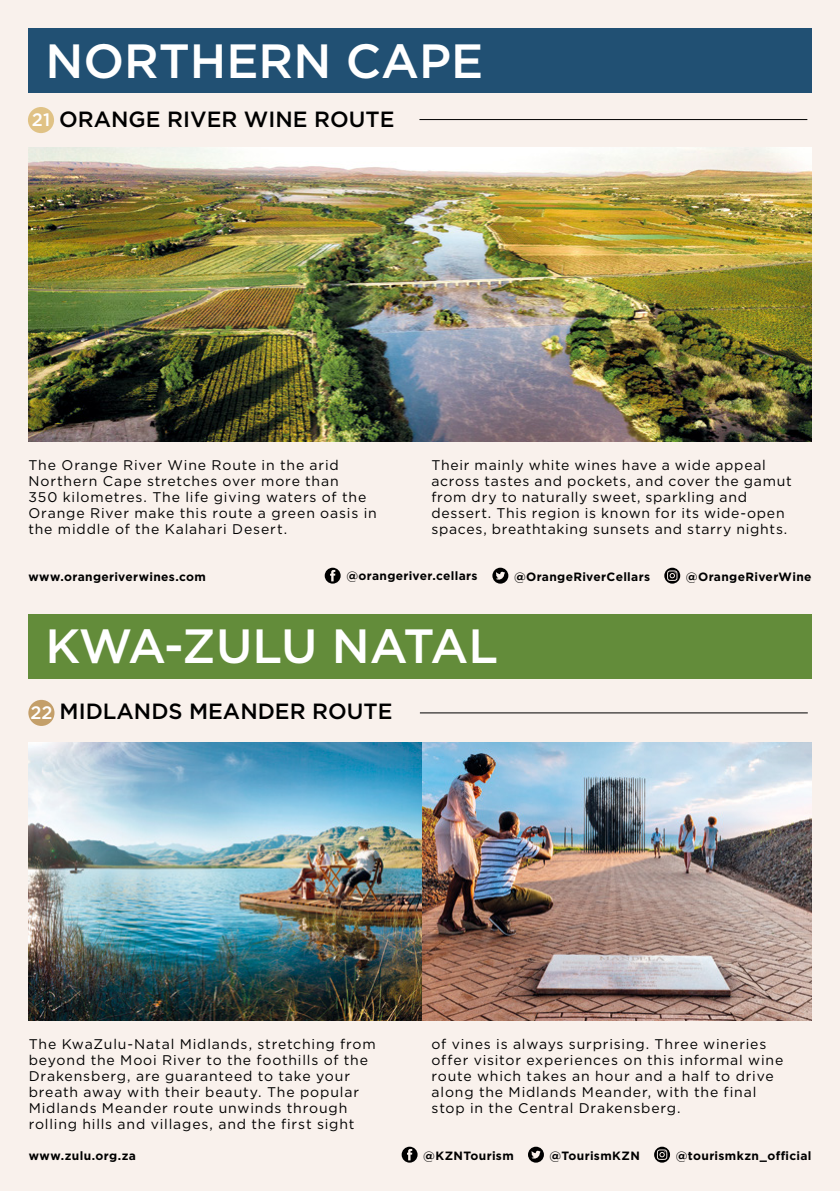
<style>
.page{position:relative;width:840px;height:1191px;background:#fff}
.page>*{position:absolute;margin:0;border:0;box-sizing:border-box;transform-origin:0 0}
.t1{font:500 48px "Gotham HTF";letter-spacing:-.02em;color:#fff}
.t2{font:500 48px "Gotham HTF";color:#fff}
.t3{font:500 22px "Gotham HTF";color:#000}
.t4{font:14px/16px "Gotham HTF";letter-spacing:.055em;color:#000}
.t5{font:700 12px "Gotham HTF";letter-spacing:.03em;color:#000}
.s1{font-size:18px;color:#fff}
</style>
<div class="page">
<div style="left:0;top:0;width:839px;height:1191px;background:#f9f1ec"></div>
<div style="left:28px;top:614px;width:783px;height:65px;background:#638c3a"></div>
<div style="left:28px;top:28px;width:783px;height:64px;background:#215073"></div>
<div style="left:28px;top:107px;width:26px;height:26px;background:#e0c285;border-radius:50%"></div>
<hr style="left:419px;top:119px;width:387px;height:1px;background:#000">
<img style="left:29px;top:147px;width:782px;height:294px">
<svg style="left:492px;top:567px;width:16px;height:16px"></svg>
<svg style="left:664px;top:567px;width:16px;height:16px"></svg>
<svg style="left:324px;top:567px;width:16px;height:16px"></svg>
<div style="left:28px;top:700px;width:26px;height:26px;background:#c49f69;border-radius:50%"></div>
<hr style="left:419px;top:712px;width:388px;height:1px;background:#000">
<img style="left:29px;top:743px;width:782px;height:277px">
<svg style="left:528px;top:1146px;width:15px;height:16px"></svg>
<svg style="left:654px;top:1146px;width:15px;height:16px"></svg>
<svg style="left:401px;top:1146px;width:16px;height:16px"></svg>
<h1 class="t2" style="left:45px;top:34px;width:439px">NORTHERN CAPE</h1>
<h2 class="t3" style="left:32px;top:107px;width:364px"><span class="s1">21</span> ORANGE RIVER WINE ROUTE</h2>
<p class="t4" style="left:28px;top:457px;width:350px">The Orange River Wine Route in the arid Northern Cape stretches over more than<br>350 kilometres. The life giving waters of the Orange River make this route a green oasis in the middle of the Kalahari Desert.</p>
<p class="t4" style="left:431px;top:457px;width:362px">Their mainly white wines have a wide appeal across tastes and pockets, and cover the gamut from dry to naturally sweet, sparkling and dessert. This region is known for its wide-open spaces, breathtaking sunsets and starry nights.</p>
<p class="t5" style="left:28px;top:569px;width:179px">www.orangeriverwines.com</p>
<p class="t5" style="left:346px;top:568px;width:133px">@orangeriver.cellars</p>
<p class="t5" style="left:513px;top:569px;width:137px">@OrangeRiverCellars</p>
<p class="t5" style="left:685px;top:569px;width:127px">@OrangeRiverWine</p>
<h1 class="t1" style="left:45px;top:618px;width:454px">KWA-ZULU NATAL</h1>
<h2 class="t3" style="left:30px;top:698px;width:363px"><span class="s1">22</span> MIDLANDS MEANDER ROUTE</h2>
<p class="t4" style="left:29px;top:1035px;width:348px">The KwaZulu-Natal Midlands, stretching from beyond the Mooi River to the foothills of the Drakensberg, are guaranteed to take your breath away with their beauty. The popular Midlands Meander route unwinds through rolling hills and villages, and the first sight</p>
<p class="t4" style="left:431px;top:1035px;width:353px">of vines is always surprising. Three wineries offer visitor experiences on this informal wine route which takes an hour and a half to drive along the Midlands Meander, with the final stop in the Central Drakensberg.</p>
<p class="t5" style="left:29px;top:1148px;width:109px">www.zulu.org.za</p>
<p class="t5" style="left:423px;top:1148px;width:92px">@KZNTourism</p>
<p class="t5" style="left:549px;top:1148px;width:92px">@TourismKZN</p>
<p class="t5" style="left:675px;top:1148px;width:137px">@tourismkzn_official</p>
</div>
